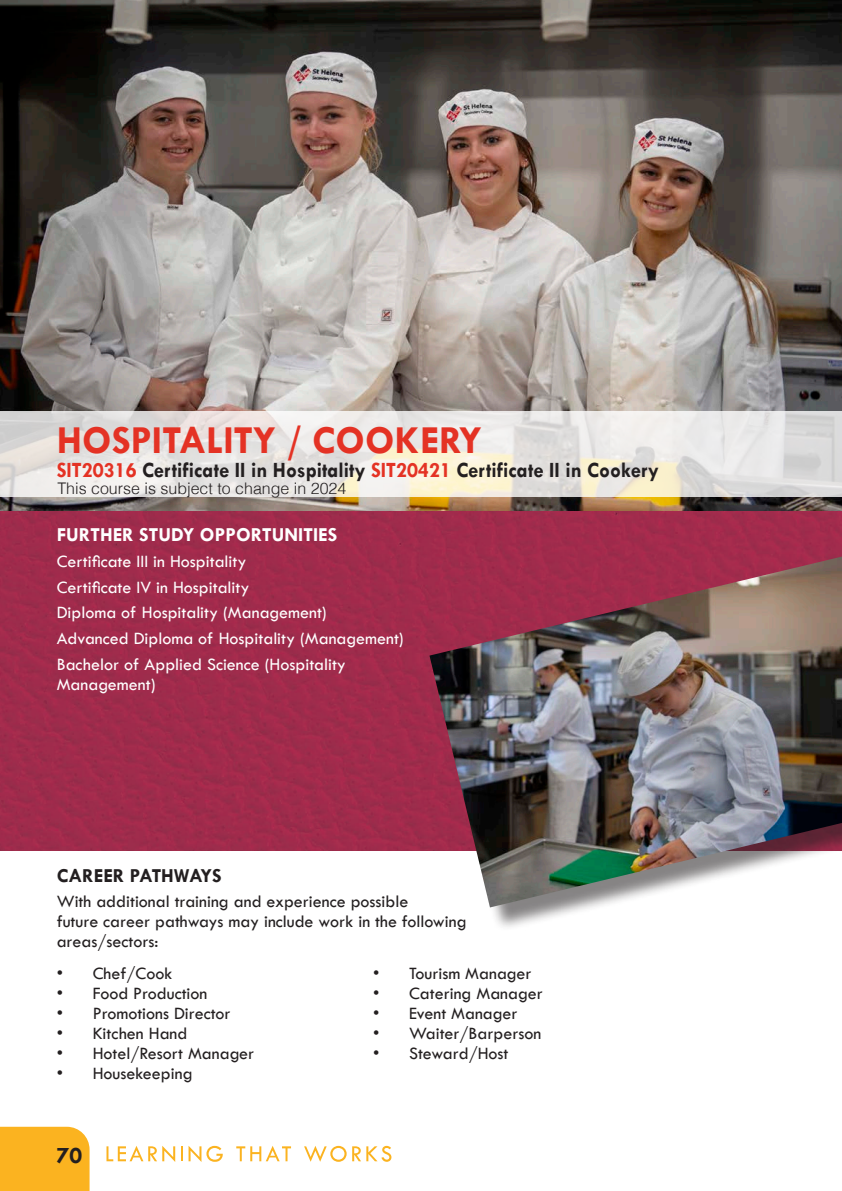
<style>
.page{position:relative;width:842px;height:1191px;background:#fff}
.page>*{position:absolute;margin:0;border:0;box-sizing:border-box;transform-origin:0 0}
.t1{font:700 40px "Tw Cen";color:#e43224}
.t2{font:700 24px "Tw Cen";color:#231f20}
.t3{font:700 22px "Tw Cen";color:#231f20;scale:.94 1}
.t4{font:700 20px "Tw Cen";color:#fff}
.t5{font:700 20px "Tw Cen";color:#231f20}
.Body_Copy_Heavy_Reve{font:18px/20px "Tw Cen";color:#231f20}
.Body_Copy_Heavy{font:18px/20px "Tw Cen";color:#fff}
.Body_Copy_Normal{font:300 16px "Helvetica";color:#231f20}
.s1{color:#e43224}
</style>
<div class="page">
<svg style="left:106px;top:1146px;width:69px;height:16px"></svg>
<svg style="left:181px;top:1146px;width:2px;height:15px"></svg>
<svg style="left:189px;top:1145px;width:34px;height:17px"></svg>
<svg style="left:236px;top:1146px;width:55px;height:15px"></svg>
<svg style="left:304px;top:1145px;width:87px;height:16px"></svg>
<div style="left:0;top:1126px;width:90px;height:65px;background:#fbb320"></div>
<img style="left:0;top:0;width:842px;height:850px">
<svg style="left:0;top:411px;width:842px;height:85px;background:#e7e5e0"></svg>
<div style="left:433px;top:554px;width:409px;height:377px;background:#231f20;opacity:.55"></div>
<img style="left:429px;top:556px;width:413px;height:351px">
<p class="t1" style="left:57px;top:416px;width:427px">HOSPITALITY / COOKERY</p>
<p class="t3" style="left:57px;top:456px;width:642px"><span class="s1">SIT20316</span> Certificate II in Hospitality <span class="s1">SIT20421</span> Certificate II in Cookery</p>
<p class="Body_Copy_Normal" style="left:57px;top:474px;width:291px">This course is subject to change in 2024</p>
<p class="t4" style="left:57px;top:523px;width:282px">FURTHER STUDY OPPORTUNITIES</p>
<p class="Body_Copy_Heavy" style="left:57px;top:551px;width:191px">Certificate III in Hospitality</p>
<p class="Body_Copy_Heavy" style="left:57px;top:577px;width:194px">Certificate IV in Hospitality</p>
<p class="Body_Copy_Heavy" style="left:57px;top:602px;width:272px">Diploma of Hospitality (Management)</p>
<p class="Body_Copy_Heavy" style="left:57px;top:628px;width:349px">Advanced Diploma of Hospitality (Management)</p>
<p class="Body_Copy_Heavy" style="left:57px;top:654px;width:291px">Bachelor of Applied Science (Hospitality<br>Management)</p>
<p class="t5" style="left:57px;top:863px;width:167px">CAREER PATHWAYS</p>
<p class="Body_Copy_Heavy_Reve" style="left:57px;top:891px;width:412px">With additional training and experience possible<br>future career pathways may include work in the following areas/sectors:</p>
<p class="Body_Copy_Heavy_Reve" style="left:57px;top:963px;width:117px">• Chef/Cook</p>
<p class="Body_Copy_Heavy_Reve" style="left:57px;top:983px;width:152px">• Food Production</p>
<p class="Body_Copy_Heavy_Reve" style="left:57px;top:1003px;width:175px">• Promotions Director</p>
<p class="Body_Copy_Heavy_Reve" style="left:57px;top:1023px;width:132px">• Kitchen Hand</p>
<p class="Body_Copy_Heavy_Reve" style="left:57px;top:1043px;width:199px">• Hotel/Resort Manager</p>
<p class="Body_Copy_Heavy_Reve" style="left:57px;top:1063px;width:137px">• Housekeeping</p>
<h2 class="t2" style="left:57px;top:1140px;width:27px">70</h2>
<p class="Body_Copy_Heavy_Reve" style="left:373px;top:963px;width:160px">• Tourism Manager</p>
<p class="Body_Copy_Heavy_Reve" style="left:373px;top:983px;width:171px">• Catering Manager</p>
<p class="Body_Copy_Heavy_Reve" style="left:373px;top:1003px;width:146px">• Event Manager</p>
<p class="Body_Copy_Heavy_Reve" style="left:373px;top:1023px;width:170px">• Waiter/Barperson</p>
<p class="Body_Copy_Heavy_Reve" style="left:373px;top:1043px;width:137px">• Steward/Host</p>
</div>
